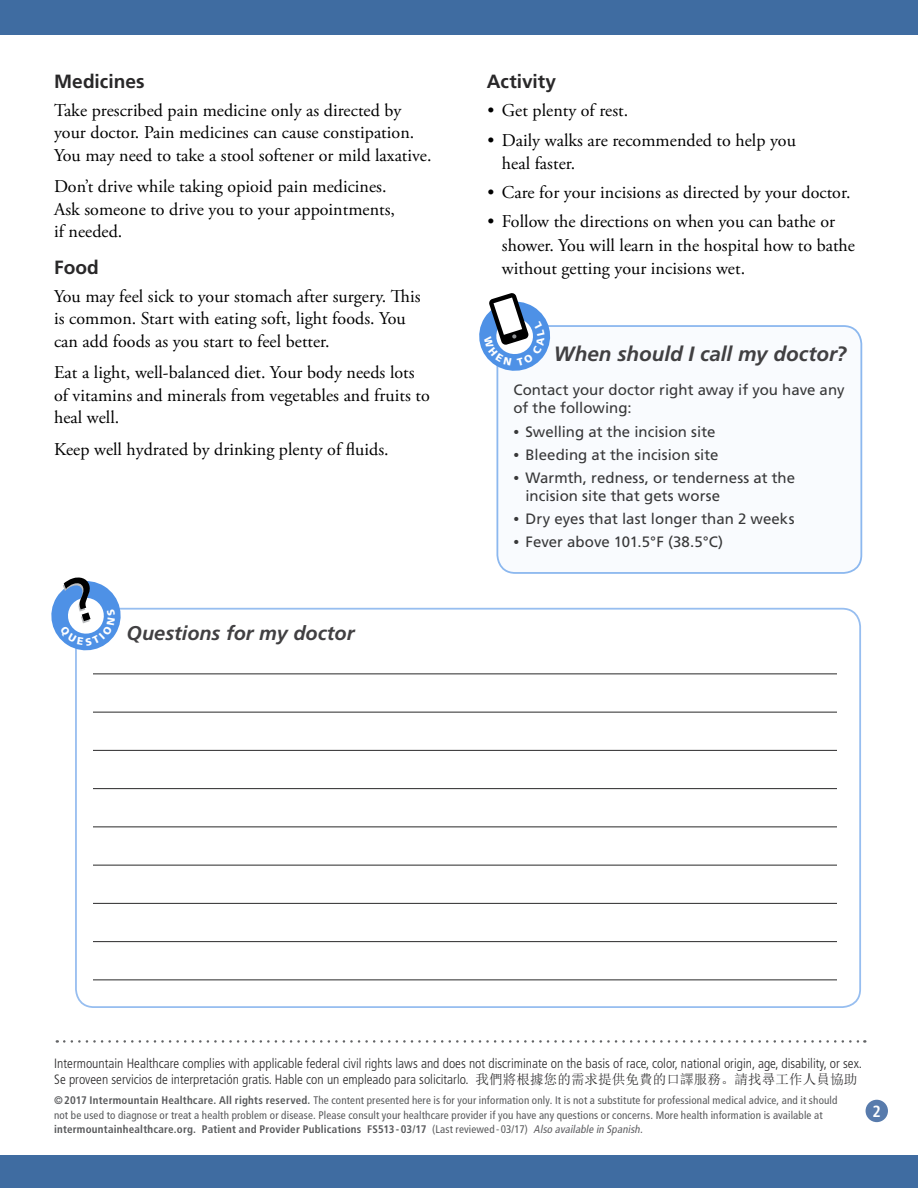
<style>
.page{position:relative;width:918px;height:1188px;background:#fff}
.page>*{position:absolute;margin:0;border:0;box-sizing:border-box;transform-origin:0 0}
.Opening_paragraph{font:italic 700 20.7px "Frutiger LT Std";color:#414042}
.Opening_paragraph-2{font:italic 700 19.8px "Frutiger LT Std";color:#414042}
.Level_2__h3{font:700 19.2px "Frutiger LT Std";color:#292829}
.Main__p{font:18px/22.5px "Adobe Garamond Pro";color:#000}
.Page_Number{font:700 condensed 16.2px "Frutiger LT Std";color:#fff}
.Main_table{font:15px/18px "Frutiger LT Std";color:#383839}
.t1{font:300 condensed 13.5px/16.5px "Frutiger LT Std";color:#292829}
.Footer___h6{font:condensed 10.95px/14.7px "Frutiger LT Std";letter-spacing:.015em;color:#58595b}
.s1{font-family:"Adobe Garamond Pro"}
.s2{font-family:"Sim Sun";font-weight:400;font-stretch:normal}
.s3{font-weight:700}
.s4{font-style:italic;color:#5d5d60}
</style>
<div class="page">
<div style="left:0;top:0;width:918px;height:35px;background:#3f6ca1"></div>
<div style="left:0;top:1156px;width:918px;height:32px;background:#3f6ca1"></div>
<div style="left:866px;top:1100px;width:22px;height:22px;background:#587bac;border-radius:50%"></div>
<div style="left:497px;top:326px;width:364px;height:247px;background:#f9fbfe;border-radius:18px"></div>
<div style="left:496px;top:325px;width:366px;height:249px;border:2px solid #8cb8ef;border-radius:18px"></div>
<div style="left:75px;top:608px;width:786px;height:400px;border:2px solid #97bef0;border-radius:18px"></div>
<hr style="left:93px;top:674px;width:744px;height:1px;background:#292829">
<hr style="left:93px;top:712px;width:744px;height:1px;background:#292829">
<hr style="left:93px;top:750px;width:744px;height:1px;background:#292829">
<hr style="left:93px;top:788px;width:744px;height:1px;background:#292829">
<hr style="left:93px;top:826px;width:744px;height:1px;background:#292829">
<hr style="left:93px;top:865px;width:744px;height:1px;background:#292829">
<hr style="left:93px;top:903px;width:744px;height:1px;background:#292829">
<hr style="left:93px;top:941px;width:744px;height:1px;background:#292829">
<hr style="left:93px;top:980px;width:744px;height:1px;background:#292829">
<svg style="left:64px;top:1040px;width:801px;height:3px"></svg>
<svg style="left:479px;top:293px;width:76px;height:83px"></svg>
<svg style="left:51px;top:577px;width:74px;height:78px"></svg>
<p class="Level_2__h3" style="left:54px;top:70px;width:92px">Medicines</p>
<p class="Main__p" style="left:54px;top:99px;width:379px">Take prescribed pain medicine only as directed by your doctor. Pain medicines can cause constipation.<br>You may need to take a stool softener or mild laxative.</p>
<p class="Main__p" style="left:54px;top:176px;width:343px">Don’t drive while taking opioid pain medicines.<br>Ask someone to drive you to your appointments, if needed.</p>
<p class="Level_2__h3" style="left:54px;top:256px;width:46px">Food</p>
<p class="Main__p" style="left:54px;top:285px;width:368px">You may feel sick to your stomach after surgery. This is common. Start with eating soft, light foods. You can add foods as you start to feel better.</p>
<p class="Main__p" style="left:54px;top:362px;width:377px">Eat a light, well-balanced diet. Your body needs lots of vitamins and minerals from vegetables and fruits to heal well.</p>
<p class="Main__p" style="left:54px;top:439px;width:336px">Keep well hydrated by drinking plenty of fluids.</p>
<p class="Opening_paragraph-2" style="left:127px;top:621px;width:230px">Questions for my doctor</p>
<p class="Level_2__h3" style="left:487px;top:70px;width:71px">Activity</p>
<p class="Main__p" style="left:488px;top:100px;width:142px">• Get plenty of rest.</p>
<p class="Main__p" style="left:502px;top:129px;width:296px;line-height:23.2px;text-indent:-14px">• Daily walks are recommended to help you heal faster.</p>
<p class="Main__p" style="left:488px;top:182px;width:364px">• Care for your incisions as directed by your doctor.</p>
<p class="Main__p" style="left:502px;top:211px;width:355px;line-height:23.2px;text-indent:-14px">• Follow the directions on when you can bathe or shower. You will learn in the hospital how to bathe without getting your incisions wet.</p>
<p class="Opening_paragraph" style="left:554px;top:341px;width:294px">When should I call my doctor?</p>
<p class="Main_table" style="left:513px;top:381px;width:333px">Contact your doctor right away if you have any of the following:</p>
<p class="Main_table" style="left:513px;top:423px;width:204px"><span class="s1">•</span> Swelling at the incision site</p>
<p class="Main_table" style="left:513px;top:446px;width:207px"><span class="s1">•</span> Bleeding at the incision site</p>
<p class="Main_table" style="left:525px;top:469px;width:271px;text-indent:-12px"><span class="s1">•</span> Warmth, redness, or tenderness at the incision site that gets worse</p>
<p class="Main_table" style="left:513px;top:510px;width:283px"><span class="s1">•</span> Dry eyes that last longer than 2 weeks</p>
<p class="Main_table" style="left:513px;top:533px;width:211px"><span class="s1">•</span> Fever above 101.5°F (38.5°C)</p>
<p class="t1" style="left:54px;top:1055px;width:809px">Intermountain Healthcare complies with applicable federal civil rights laws and does not discriminate on the basis of race, color, national origin, age, disability, or sex.<br>Se proveen servicios de interpretación gratis. Hable con un empleado para solicitarlo. <span class="s2">我們將根據您的需求提供免費的口譯服務。請找尋工作人員協助</span></p>
<p class="Footer___h6" style="left:54px;top:1093px;width:785px"><span class="s3">©2017 Intermountain Healthcare. All rights reserved.</span> The content presented here is for your information only. It is not a substitute for professional medical advice, and it should not be used to diagnose or treat a health problem or disease. Please consult your healthcare provider if you have any questions or concerns. More health information is available at <span class="s3">intermountainhealthcare.org. Patient and Provider Publications FS513-03/17</span> (Last reviewed-03/17) <span class="s4">Also available in Spanish.</span></p>
<p class="Page_Number" style="left:873px;top:1101px;width:10px">2</p>
</div>
